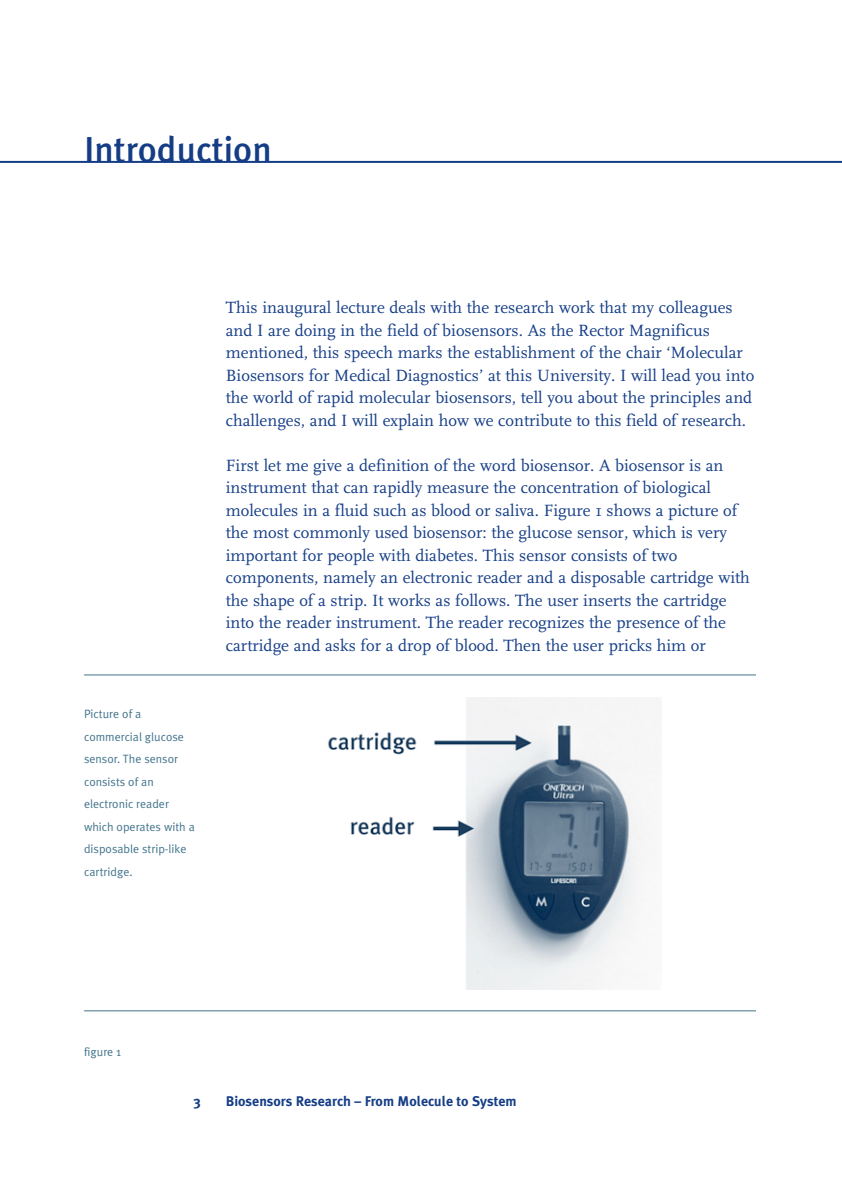
<style>
.page{position:relative;width:842px;height:1191px;background:#fff}
.page>*{position:absolute;margin:0;border:0;box-sizing:border-box;transform-origin:0 0}
.t1{font:500 36px "Meta Plus";color:#143d86}
.t2{font:17px/22.4px "FF Scala";color:#143d86}
.t3{font:700 14px "Meta Plus";color:#143d86}
.t4{font:12px/22.4px "Meta Plus Normal";color:#43748c}
</style>
<div class="page">
<hr style="left:0;top:161px;width:841px;height:2px;background:#143d86">
<hr style="left:84px;top:674px;width:672px;height:1px;background:#43748c">
<hr style="left:84px;top:1010px;width:672px;height:1px;background:#43748c">
<img style="left:327px;top:697px;width:329px;height:292px">
<h1 class="t1" style="left:84px;top:135px;width:189px">Introduction</h1>
<p class="t4" style="left:84px;top:704px;width:112px">Picture of a commercial glucose sensor. The sensor consists of an electronic reader which operates with a disposable strip-like cartridge.</p>
<p class="t2" style="left:226px;top:298px;width:530px">This inaugural lecture deals with the research work that my colleagues and I are doing in the field of biosensors. As the Rector Magnificus mentioned, this speech marks the establishment of the chair ‘Molecular Biosensors for Medical Diagnostics’ at this University. I will lead you into the world of rapid molecular biosensors, tell you about the principles and challenges, and I will explain how we contribute to this field of research.</p>
<p class="t2" style="left:226px;top:455px;width:526px">First let me give a definition of the word biosensor. A biosensor is an instrument that can rapidly measure the concentration of biological molecules in a fluid such as blood or saliva. Figure 1 shows a picture of the most commonly used biosensor: the glucose sensor, which is very important for people with diabetes. This sensor consists of two components, namely an electronic reader and a disposable cartridge with the shape of a strip. It works as follows. The user inserts the cartridge into the reader instrument. The reader recognizes the presence of the cartridge and asks for a drop of blood. Then the user pricks him or</p>
<p class="t4" style="left:84px;top:1041px;width:39px">figure 1</p>
<p class="t3" style="left:194px;top:1095px;width:9px">3</p>
<p class="t3" style="left:226px;top:1095px;width:292px">Biosensors Research – From Molecule to System</p>
</div>
